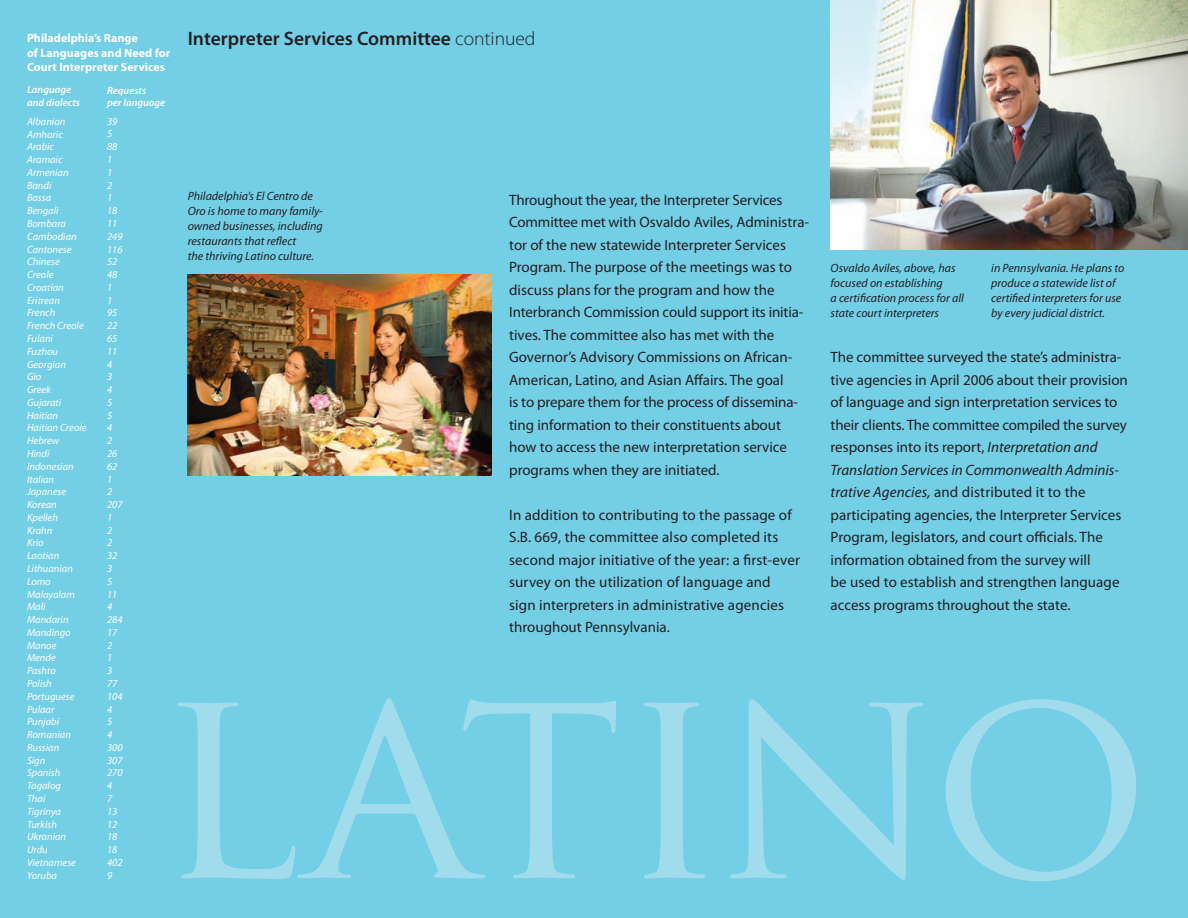
<style>
.page{position:relative;width:1188px;height:918px;background:#73cfe6}
.page>*{position:absolute;margin:0;border:0;box-sizing:border-box;transform-origin:0 0}
.t1{font:273.3px "Trajan Pro";letter-spacing:-.03em;color:#a1dced}
.t2{font:600 19.5px "Myriad Pro";color:#231f20}
.t3{font:15px/22.5px "Myriad Pro";color:#231f20}
.t4{font:italic 12px/15px "Myriad Pro";color:#231f20}
.t5{font:700 12px/14.2px "Myriad Pro";color:#fff}
.t6{font:italic 10.5px/12.8px "Myriad Pro";color:#fff}
.t7{font:italic 600 10.5px/12.8px "Myriad Pro";color:#fff}
.s1{font-weight:300}
.s2{font-style:italic}
</style>
<div class="page">
<img style="left:831px;top:0;width:356px;height:250px">
<img style="left:1187px;top:1px;width:1px;height:249px">
<img style="left:188px;top:275px;width:303px;height:201px">
<p class="t5" style="left:27px;top:32px;width:145px">Philadelphia’s Range<br>of Languages and Need for<br>Court Interpreter Services</p>
<h2 class="t2" style="left:188px;top:31px;width:349px">Interpreter Services Committee <span class="s1">continued</span></h2>
<p class="t7" style="left:27px;top:84px;width:55px">Language and dialects</p>
<p class="t6" style="left:27px;top:116px;width:61px">Albanian<br>Amharic<br>Arabic<br>Aramaic<br>Armenian<br>Bandi<br>Bassa<br>Bengali<br>Bombara<br>Cambodian<br>Cantonese<br>Chinese<br>Creole<br>Croatian<br>Eritrean<br>French<br>French Creole<br>Fulani<br>Fuzhou<br>Georgian<br>Gio<br>Greek<br>Gujarati<br>Haitian<br>Haitian Creole<br>Hebrew<br>Hindi<br>Indonesian<br>Italian<br>Japanese<br>Korean<br>Kpelleh<br>Krahn<br>Krio<br>Laotian<br>Lithuanian<br>Lomo<br>Malayalam<br>Mali<br>Mandarin<br>Mandingo<br>Manoe<br>Mende<br>Pashto<br>Polish<br>Portuguese<br>Pulaar<br>Punjabi<br>Romanian<br>Russian<br>Sign<br>Spanish<br>Tagalog<br>Thai<br>Tigrinya<br>Turkish<br>Ukranian<br>Urdu<br>Vietnamese<br>Yoruba</p>
<p class="t7" style="left:107px;top:85px;width:60px;line-height:12px">Requests<br>per language</p>
<p class="t6" style="left:107px;top:116px;width:17px">39<br>5<br>88<br>1<br>1<br>2<br>1<br>18<br>11<br>249<br>116<br>52<br>48<br>1<br>1<br>95<br>22<br>65<br>11<br>4<br>3<br>4<br>5<br>5<br>4<br>2<br>26<br>62<br>1<br>2<br>207<br>1<br>2<br>2<br>32<br>3<br>5<br>11<br>4<br>284<br>17<br>2<br>1<br>3<br>77<br>104<br>4<br>5<br>4<br>300<br>307<br>270<br>4<br>7<br>13<br>12<br>18<br>18<br>402<br>9</p>
<p class="t4" style="left:188px;top:189px;width:137px">Philadelphia’s El Centro de<br>Oro is home to many family&shy;owned businesses, including restaurants that reflect<br>the thriving Latino culture.</p>
<p class="t3" style="left:509px;top:190px;width:302px">Throughout the year, the Interpreter Services Committee met with Osvaldo Aviles, Administra&shy;tor of the new statewide Interpreter Services Program. The purpose of the meetings was to discuss plans for the program and how the Interbranch Commission could support its initia&shy;tives. The committee also has met with the Governor’s Advisory Commissions on African-American, Latino, and Asian Affairs. The goal<br>is to prepare them for the process of dissemina&shy;ting information to their constituents about how to access the new interpretation service programs when they are initiated.</p>
<p class="t3" style="left:509px;top:505px;width:292px">In addition to contributing to the passage of S.B. 669, the committee also completed its second major initiative of the year: a first-ever survey on the utilization of language and sign interpreters in administrative agencies throughout Pennsylvania.</p>
<p class="t4" style="left:831px;top:262px;width:135px">Osvaldo Aviles, above, has focused on establishing<br>a certification process for all state court interpreters</p>
<p class="t4" style="left:991px;top:262px;width:135px">in Pennsylvania. He plans to produce a statewide list of certified interpreters for use by every judicial district.</p>
<p class="t3" style="left:831px;top:347px;width:299px">The committee surveyed the state’s administra&shy;tive agencies in April 2006 about their provision of language and sign interpretation services to their clients. The committee compiled the survey responses into its report, <span class="s2">Interpretation and Translation Services in Commonwealth Adminis&shy;trative Agencies,</span> and distributed it to the participating agencies, the Interpreter Services Program, legislators, and court officials. The information obtained from the survey will<br>be used to establish and strengthen language access programs throughout the state.</p>
<h1 class="t1" style="left:155px;top:623px;width:998px">LATINO</h1>
</div>
